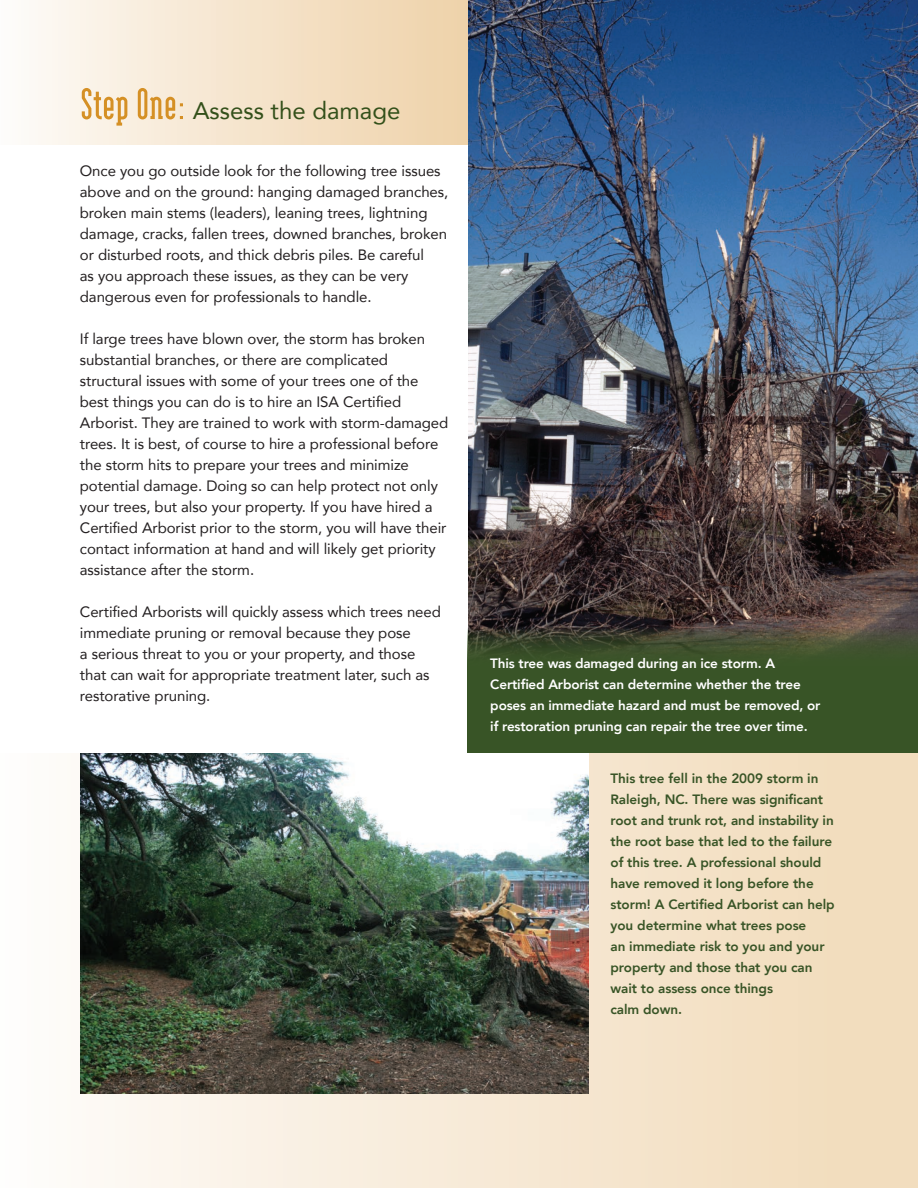
<style>
.page{position:relative;width:918px;height:1188px;background:#fff}
.page>*{position:absolute;margin:0;border:0;box-sizing:border-box;transform-origin:0 0}
.t1{font:24px "Avenir";color:#33501a}
.t2{font:15px/21px "Avenir";letter-spacing:-.005em;color:#231f20}
.Captions{font:800 13.5px/21px "Avenir";letter-spacing:-.005em;color:#385426}
.Captions-2{font:800 13.5px/21px "Avenir";letter-spacing:-.01em;color:#fff}
.s1{font-family:"Modula Serif";font-weight:700;font-size:52.5px;color:#d59025}
</style>
<div class="page">
<div style="left:0;top:753px;width:918px;height:435px;background:linear-gradient(to right,#fefcfa,#f1dab8)"></div>
<svg style="left:35px;top:0;width:433px;height:144px;background:#f5e4cc"></svg>
<img style="left:80px;top:753px;width:509px;height:341px">
<img style="left:468px;top:0;width:450px;height:559px">
<svg style="left:467px;top:559px;width:451px;height:193px;background:#3f482d"></svg>
<p class="t1" style="left:80px;top:91px;width:322px"><span class="s1">Step One:</span> Assess the damage</p>
<p class="t2" style="left:80px;top:160px;width:370px">Once you go outside look for the following tree issues above and on the ground: hanging damaged branches, broken main stems (leaders), leaning trees, lightning damage, cracks, fallen trees, downed branches, broken or disturbed roots, and thick debris piles. Be careful<br>as you approach these issues, as they can be very dangerous even for professionals to handle.</p>
<p class="t2" style="left:80px;top:328px;width:370px">If large trees have blown over, the storm has broken substantial branches, or there are complicated structural issues with some of your trees one of the best things you can do is to hire an ISA Certified Arborist. They are trained to work with storm-damaged trees. It is best, of course to hire a professional before the storm hits to prepare your trees and minimize potential damage. Doing so can help protect not only your trees, but also your property. If you have hired a Certified Arborist prior to the storm, you will have their contact information at hand and will likely get priority assistance after the storm.</p>
<p class="t2" style="left:80px;top:601px;width:363px">Certified Arborists will quickly assess which trees need immediate pruning or removal because they pose<br>a serious threat to you or your property, and those that can wait for appropriate treatment later, such as restorative pruning.</p>
<p class="Captions-2" style="left:490px;top:653px;width:332px">This tree was damaged during an ice storm. A Certified Arborist can determine whether the tree poses an immediate hazard and must be removed, or if restoration pruning can repair the tree over time.</p>
<p class="Captions" style="left:611px;top:768px;width:226px">This tree fell in the 2009 storm in<br>Raleigh, NC. There was significant root and trunk rot, and instability in the root base that led to the failure of this tree. A professional should have removed it long before the storm! A Certified Arborist can help you determine what trees pose<br>an immediate risk to you and your property and those that you can wait to assess once things<br>calm down.</p>
</div>
